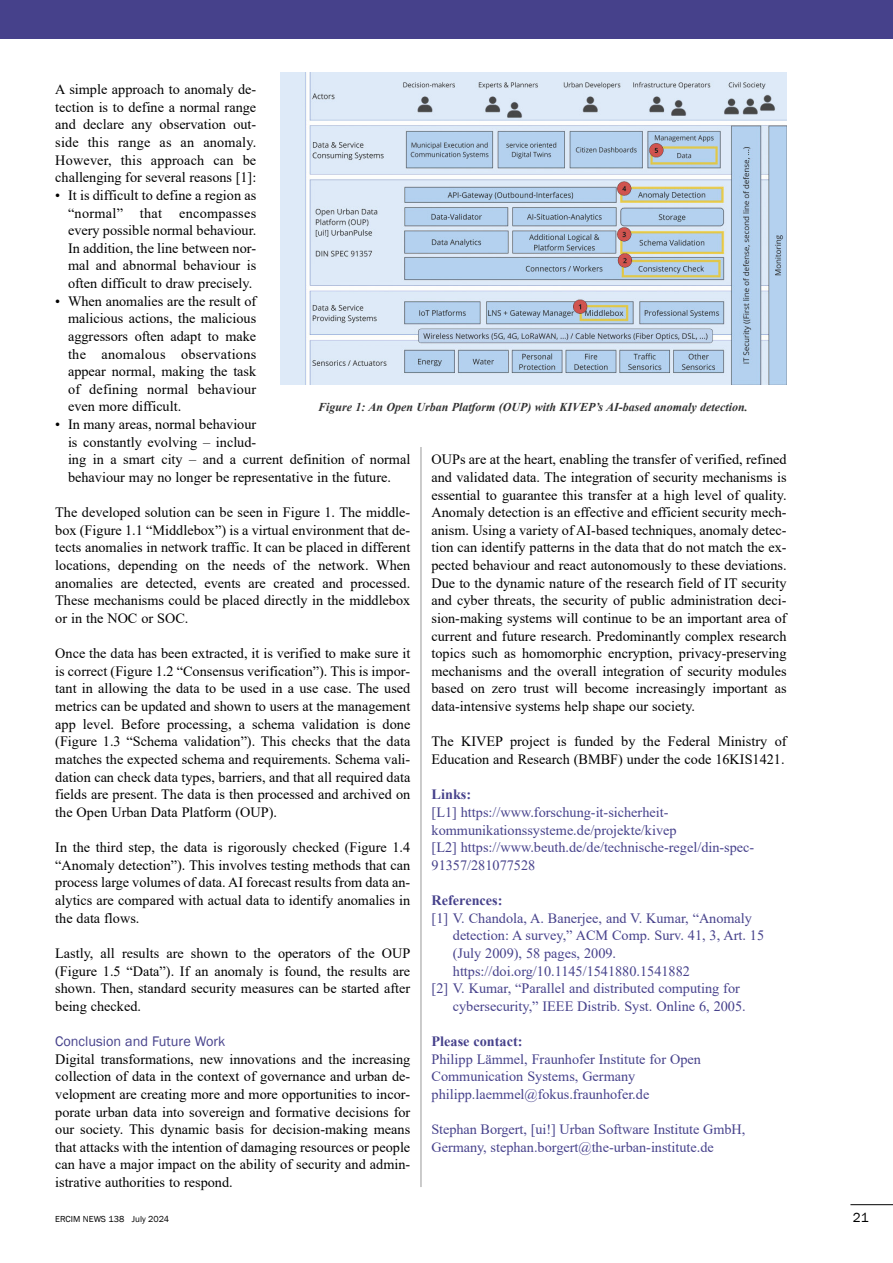
<style>
.page{position:relative;width:893px;height:1263px;background:#fff}
.page>*{position:absolute;margin:0;border:0;box-sizing:border-box;transform-origin:0 0}
.t1{font:14.25px/17.5px "Times New Roman";color:#000;text-align:justify}
.t2{font:14.25px/17.5px "Times New Roman";color:#46418b}
.t3{font:700 14.25px "Times New Roman";color:#46418b}
.t4{font:14.25px "Franklin Gothic";color:#46418b}
.t5{font:13.5px "Franklin Gothic";color:#000}
.t6{font:italic 700 12px "Times New Roman";color:#333}
.t7{font:9px "Franklin Gothic";color:#000}
</style>
<div class="page">
<hr style="left:850px;top:1204px;width:43px;height:1px;background:#000">
<hr style="left:421px;top:429px;width:1px;height:758px;background:#999">
<div style="left:0;top:0;width:893px;height:38px;background:#46418b"></div>
<div style="left:279px;top:68px;width:508px;height:379px;background:#fff"></div>
<img style="left:281px;top:73px;width:506px;height:311px">
<p class="t1" style="left:55px;top:81px;width:203px">A simple approach to anomaly de&shy;tection is to define a normal range and declare any observation out&shy;side this range as an anomaly.<br>However, this approach can be challenging for several reasons [1]:</p>
<p class="t1" style="left:68px;top:186px;width:190px;text-indent:-13px">• It is difficult to define a region as “normal” that encompasses every possible normal behaviour.<br>In addition, the line between nor&shy;mal and abnormal behaviour is often difficult to draw precisely.</p>
<p class="t1" style="left:68px;top:292px;width:190px;text-indent:-13px">• When anomalies are the result of malicious actions, the malicious aggressors often adapt to make the anomalous observations appear normal, making the task of defining normal behaviour even more difficult.</p>
<p class="t1" style="left:68px;top:415px;width:344px;text-align:left;text-indent:-13px">• In many areas, normal behaviour<br>is constantly evolving – includ-<br>ing in a smart city – and a current definition of normal behaviour may no longer be representative in the future.</p>
<p class="t1" style="left:55px;top:504px;width:357px">The developed solution can be seen in Figure 1. The middle&shy;box (Figure 1.1 “Middlebox”) is a virtual environment that de&shy;tects anomalies in network traffic. It can be placed in different locations, depending on the needs of the network. When anomalies are detected, events are created and processed.<br>These mechanisms could be placed directly in the middlebox or in the NOC or SOC.</p>
<p class="t1" style="left:55px;top:645px;width:357px">Once the data has been extracted, it is verified to make sure it is correct (Figure 1.2 “Consensus verification”). This is impor&shy;tant in allowing the data to be used in a use case. The used metrics can be updated and shown to users at the management app level. Before processing, a schema validation is done (Figure 1.3 “Schema validation”). This checks that the data matches the expected schema and requirements. Schema vali&shy;dation can check data types, barriers, and that all required data fields are present. The data is then processed and archived on the Open Urban Data Platform (OUP).</p>
<p class="t1" style="left:55px;top:838px;width:357px">In the third step, the data is rigorously checked (Figure 1.4 “Anomaly detection”). This involves testing methods that can process large volumes of data. AI forecast results from data an&shy;alytics are compared with actual data to identify anomalies in the data flows.</p>
<p class="t1" style="left:55px;top:944px;width:357px">Lastly, all results are shown to the operators of the OUP (Figure 1.5 “Data”). If an anomaly is found, the results are shown. Then, standard security measures can be started after being checked.</p>
<p class="t4" style="left:55px;top:1033px;width:171px">Conclusion and Future Work</p>
<p class="t1" style="left:55px;top:1050px;width:357px">Digital transformations, new innovations and the increasing collection of data in the context of governance and urban de&shy;velopment are creating more and more opportunities to incor&shy;porate urban data into sovereign and formative decisions for our society. This dynamic basis for decision-making means that attacks with the intention of damaging resources or people can have a major impact on the ability of security and admin&shy;istrative authorities to respond.</p>
<p class="t6" style="left:318px;top:401px;width:431px">Figure 1: An Open Urban Platform (OUP) with KIVEP’s AI-based anomaly detection.</p>
<p class="t1" style="left:431px;top:451px;width:357px">OUPs are at the heart, enabling the transfer of verified, refined and validated data. The integration of security mechanisms is essential to guarantee this transfer at a high level of quality.<br>Anomaly detection is an effective and efficient security mech&shy;anism. Using a variety of AI-based techniques, anomaly detec&shy;tion can identify patterns in the data that do not match the ex&shy;pected behaviour and react autonomously to these deviations.<br>Due to the dynamic nature of the research field of IT security and cyber threats, the security of public administration deci&shy;sion-making systems will continue to be an important area of current and future research. Predominantly complex research topics such as homomorphic encryption, privacy-preserving mechanisms and the overall integration of security modules based on zero trust will become increasingly important as data-intensive systems help shape our society.</p>
<p class="t1" style="left:431px;top:733px;width:357px">The KIVEP project is funded by the Federal Ministry of<br>Education and Research (BMBF) under the code 16KIS1421.</p>
<p class="t3" style="left:432px;top:786px;width:41px">Links:</p>
<p class="t2" style="left:432px;top:803px;width:324px">[L1] https://www.forschung-it-sicherheit&shy;kommunikationssysteme.de/projekte/kivep<br>[L2] https://www.beuth.de/de/technische-regel/din-spec-91357/281077528</p>
<p class="t3" style="left:432px;top:892px;width:72px">References:</p>
<p class="t2" style="left:432px;top:909px;width:322px">[1] V. Chandola, A. Banerjee, and V. Kumar, “Anomaly</p>
<p class="t2" style="left:453px;top:927px;width:313px">detection: A survey,” ACM Comp. Surv. 41, 3, Art. 15</p>
<p class="t2" style="left:453px;top:944px;width:165px">(July 2009), 58 pages, 2009.</p>
<p class="t2" style="left:453px;top:962px;width:239px">https://doi.org/10.1145/1541880.1541882</p>
<p class="t2" style="left:432px;top:979px;width:310px">[2] V. Kumar, “Parallel and distributed computing for</p>
<p class="t2" style="left:453px;top:997px;width:294px">cybersecurity,” IEEE Distrib. Syst. Online 6, 2005.</p>
<p class="t3" style="left:432px;top:1033px;width:92px">Please contact:</p>
<p class="t2" style="left:432px;top:1050px;width:271px">Philipp Lämmel, Fraunhofer Institute for Open<br>Communication Systems, Germany philipp.laemmel@fokus.fraunhofer.de</p>
<p class="t2" style="left:432px;top:1120px;width:315px">Stephan Borgert, [ui!] Urban Software Institute GmbH,<br>Germany, stephan.borgert@the-urban-institute.de</p>
<p class="t7" style="left:55px;top:1214px;width:115px">ERCIM NEWS 138 July 2024</p>
<p class="t5" style="left:853px;top:1210px;width:17px">21</p>
</div>
